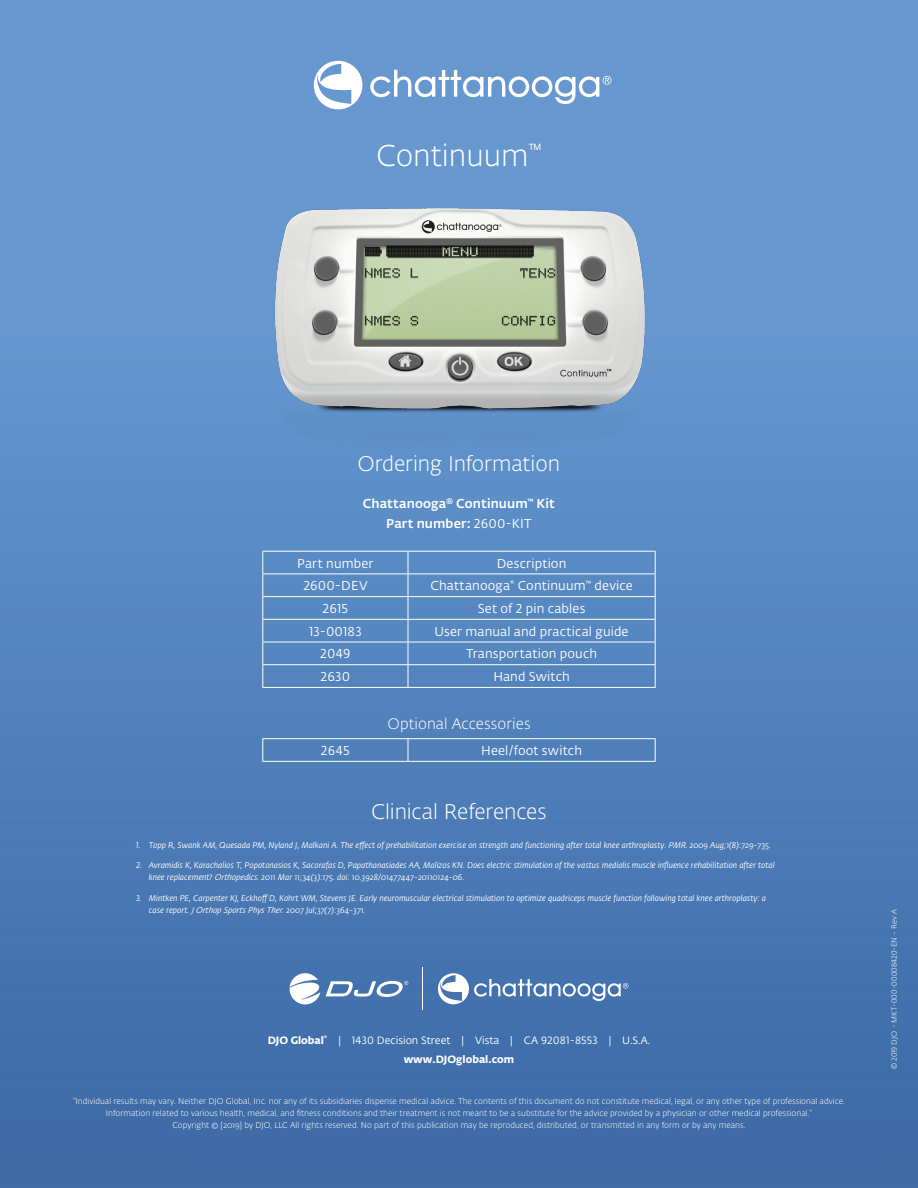
<style>
.page{position:relative;width:918px;height:1188px;background:#fff}
.page>*{position:absolute;margin:0;border:0;box-sizing:border-box;transform-origin:0 0}
.Paragraph_Style_1{font:300 29.7px "Fedra Sans Alt Pro";color:#fff}
.t1{font:300 21px "Fedra Sans Alt Pro";letter-spacing:-.005em;color:#fff}
.t2{font:300 15px "Fedra Sans Alt Pro";letter-spacing:.005em;color:#fff}
.t3{font:12.75px "Fedra Sans Alt Pro";letter-spacing:.01em;color:#fff}
.t4{font:500 12.75px "Fedra Sans Alt Pro";letter-spacing:.01em;color:#fff}
.t5{font:10.5px "Fedra Sans Alt Pro";color:#fff}
.t6{font:700 10.5px "Fedra Sans Alt Pro";color:#fff}
.t7{font:italic 8.25px/12px "Fedra Sans Alt Pro";color:#fff}
.Title_TOC{font:300 8.25px/12px "Fedra Sans Alt Pro";color:#fff;text-align:center}
.t8{font:300 7.5px "Fedra Sans Alt Pro";letter-spacing:.01em;color:#fff}
.s1{font-weight:400}
.s2{font-weight:700}
</style>
<div class="page">
<img style="left:0;top:0;width:918px;height:1188px">
<img style="left:212px;top:122px;width:494px;height:366px">
<svg style="left:314px;top:61px;width:48px;height:48px"></svg>
<svg style="left:370px;top:70px;width:241px;height:34px"></svg>
<hr style="left:262px;top:551px;width:146px;height:1px;background:#fff">
<hr style="left:408px;top:551px;width:248px;height:1px;background:#fff">
<hr style="left:262px;top:574px;width:146px;height:1px;background:#fff">
<hr style="left:408px;top:574px;width:248px;height:1px;background:#fff">
<hr style="left:262px;top:596px;width:146px;height:1px;background:#fff">
<hr style="left:408px;top:596px;width:248px;height:1px;background:#fff">
<hr style="left:262px;top:619px;width:146px;height:1px;background:#fff">
<hr style="left:408px;top:619px;width:248px;height:1px;background:#fff">
<hr style="left:262px;top:642px;width:146px;height:1px;background:#fff">
<hr style="left:408px;top:642px;width:248px;height:1px;background:#fff">
<hr style="left:262px;top:664px;width:146px;height:1px;background:#fff">
<svg style="left:262px;top:552px;width:1px;height:135px"></svg>
<hr style="left:408px;top:664px;width:248px;height:1px;background:#fff">
<svg style="left:408px;top:552px;width:1px;height:135px"></svg>
<svg style="left:655px;top:552px;width:1px;height:135px"></svg>
<hr style="left:262px;top:738px;width:146px;height:1px;background:#fff">
<svg style="left:262px;top:739px;width:1px;height:22px"></svg>
<hr style="left:408px;top:738px;width:248px;height:1px;background:#fff">
<svg style="left:408px;top:739px;width:1px;height:22px"></svg>
<svg style="left:655px;top:739px;width:1px;height:22px"></svg>
<hr style="left:262px;top:761px;width:146px;height:1px;background:#fff">
<hr style="left:408px;top:761px;width:248px;height:1px;background:#fff">
<hr style="left:262px;top:687px;width:146px;height:1px;background:#fff">
<hr style="left:408px;top:687px;width:248px;height:1px;background:#fff">
<hr style="left:423px;top:968px;width:1px;height:42px;background:#fff">
<svg style="left:290px;top:973px;width:30px;height:31px"></svg>
<svg style="left:326px;top:981px;width:82px;height:16px"></svg>
<svg style="left:438px;top:973px;width:190px;height:31px"></svg>
<p class="Paragraph_Style_1" style="left:376px;top:135px;width:167px">Continuum<sup>™</sup></p>
<p class="t1" style="left:358px;top:450px;width:204px">Ordering Information</p>
<p class="t4" style="left:363px;top:494px;width:194px">Chattanooga® Continuum<sup>™</sup> Kit</p>
<p class="t4" style="left:386px;top:514px;width:147px">Part number: <span class="s1">2600-KIT</span></p>
<p class="t3" style="left:297px;top:554px;width:78px">Part number</p>
<p class="t3" style="left:497px;top:554px;width:71px">Description</p>
<p class="t3" style="left:303px;top:577px;width:66px">2600-DEV</p>
<p class="t3" style="left:430px;top:577px;width:204px">Chattanooga<sup>®</sup> Continuum<sup>™</sup> device</p>
<p class="t3" style="left:323px;top:600px;width:27px">2615</p>
<p class="t3" style="left:478px;top:600px;width:109px">Set of 2 pin cables</p>
<p class="t3" style="left:309px;top:622px;width:54px">13-00183</p>
<p class="t3" style="left:435px;top:622px;width:196px">User manual and practical guide</p>
<p class="t3" style="left:320px;top:645px;width:32px">2049</p>
<p class="t3" style="left:466px;top:645px;width:133px">Transportation pouch</p>
<p class="t3" style="left:321px;top:668px;width:31px">2630</p>
<p class="t3" style="left:493px;top:668px;width:78px">Hand Switch</p>
<p class="t2" style="left:387px;top:714px;width:145px">Optional Accessories</p>
<p class="t3" style="left:321px;top:742px;width:30px">2645</p>
<p class="t3" style="left:481px;top:742px;width:102px">Heel/foot switch</p>
<p class="t1" style="left:371px;top:798px;width:177px">Clinical References</p>
<p class="t7" style="left:136px;top:839px;width:636px">1. Topp R, Swank AM, Quesada PM, Nyland J, Malkani A. The effect of prehabilitation exercise on strength and functioning after total knee arthroplasty. PMR. 2009 Aug;1(8):729-735.</p>
<p class="t7" style="left:149px;top:859px;width:627px;text-indent:-13px">2. Avramidis K, Karachalios T, Popotonasios K, Sacorafas D, Papathanasiades AA, Malizos KN. Does electric stimulation of the vastus medialis muscle influence rehabilitation after total knee replacement? Orthopedics. 2011 Mar 11;34(3):175. doi: 10.3928/01477447-20110124-06.</p>
<p class="t7" style="left:149px;top:892px;width:619px;text-indent:-13px">3. Mintken PE, Carpenter KJ, Eckhoff D, Kohrt WM, Stevens JE. Early neuromuscular electrical stimulation to optimize quadriceps muscle function following total knee arthroplasty: a case report. J Orthop SportsPhysTher. 2007 Jul;37(7):364-371.</p>
<p class="t5" style="left:268px;top:1033px;width:384px"><span class="s2">DJO Global</span><sup>®</sup> | 1430 Decision Street | Vista | CA 92081-8553 | U.S.A.</p>
<p class="t6" style="left:404px;top:1051px;width:112px">www.DJOglobal.com</p>
<p class="Title_TOC" style="left:73px;top:1095px;width:773px">“Individual results may vary. Neither DJO Global, Inc. nor any of its subsidiaries dispense medical advice. The contents of this document do not constitute medical, legal, or any other type of professional advice.<br>Information related to various health, medical, and fitness conditions and their treatment is not meant to be a substitute for the advice provided by a physician or other medical professional.”</p>
<p class="Title_TOC" style="left:173px;top:1119px;width:574px">Copyright © [2019] by DJO, LLC All rights reserved. No part of this publication may be reproduced, distributed, or transmitted in any form or by any means.</p>
<p class="t8" style="left:889px;top:1069px;width:161px;rotate:-90deg">© 2019 DJO - MKT-000-00008420-EN - Rev A</p>
</div>
